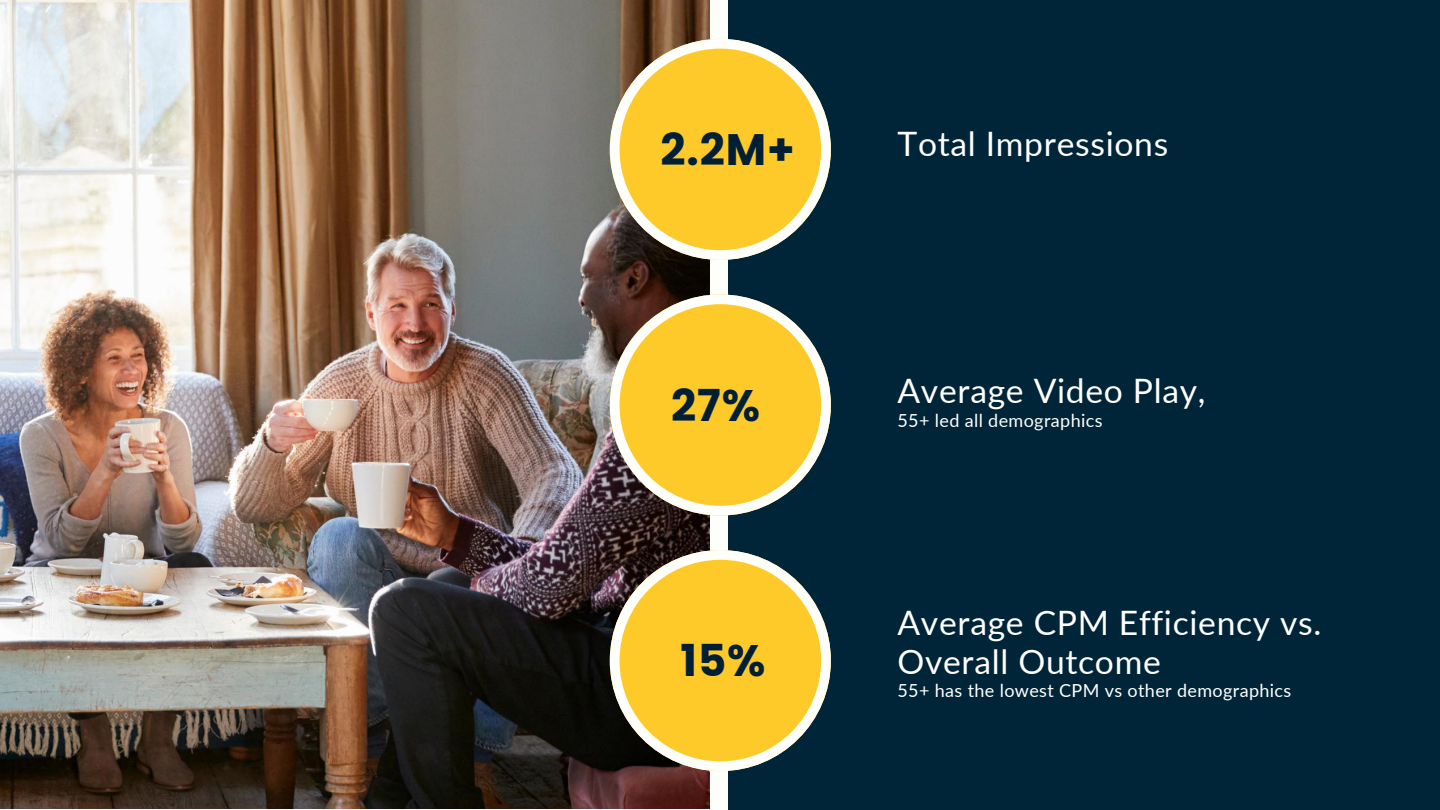
<style>
.page{position:relative;width:1440px;height:810px;background:#fff}
.page>*{position:absolute;margin:0;border:0;box-sizing:border-box;transform-origin:0 0}
.t1{font:700 44px "Poppins";color:#001f34}
.t2{font:33.7px/39px "Lato";letter-spacing:.02em;color:#fff}
.t3{font:33.7px "Lato";letter-spacing:.02em;color:#fefefb}
.t4{font:18px "Lato";letter-spacing:.02em;color:#fff}
.t5{font:18px "Lato";letter-spacing:.02em;color:#fefefb}
</style>
<div class="page">
<div style="left:728px;top:0;width:712px;height:810px;background:#012538"></div>
<img style="left:0;top:0;width:710px;height:808px">
<svg style="left:610px;top:39px;width:221px;height:221px"></svg>
<svg style="left:610px;top:294px;width:221px;height:222px"></svg>
<svg style="left:610px;top:550px;width:221px;height:221px"></svg>
<h1 class="t1" style="left:661px;top:119px;width:136px">2.2M+</h1>
<p class="t2" style="left:898px;top:123px;width:272px">Total Impressions</p>
<h1 class="t1" style="left:671px;top:374px;width:90px">27%</h1>
<h1 class="t1" style="left:680px;top:630px;width:87px">15%</h1>
<p class="t3" style="left:898px;top:370px;width:309px">Average Video Play,</p>
<p class="t5" style="left:898px;top:409px;width:206px">55+ led all demographics</p>
<p class="t2" style="left:898px;top:602px;width:425px">Average CPM Efficiency vs.<br>Overall Outcome</p>
<p class="t4" style="left:898px;top:679px;width:395px">55+ has the lowest CPM vs other demographics</p>
</div>
